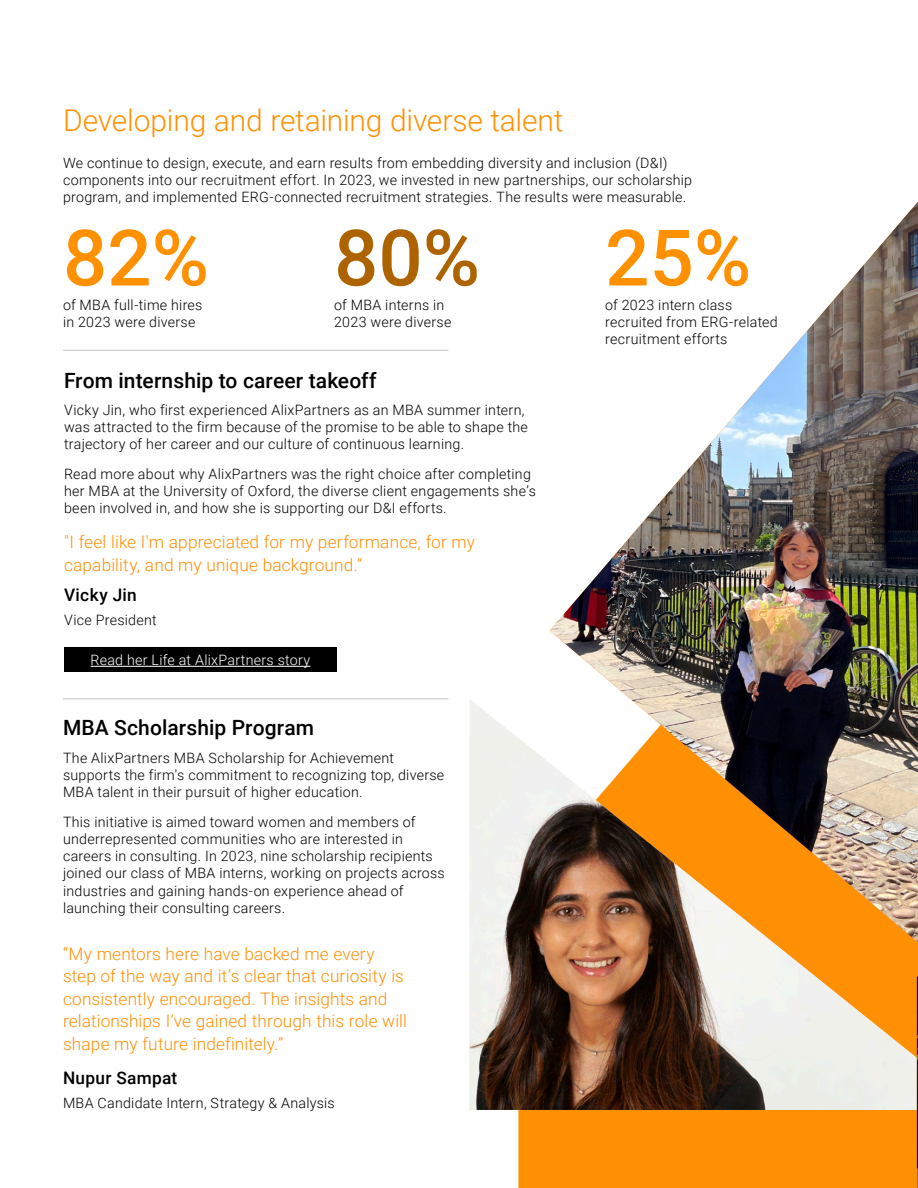
<style>
.page{position:relative;width:918px;height:1188px;background:#fff}
.page>*{position:absolute;margin:0;border:0;box-sizing:border-box;transform-origin:0 0}
.Bullet{font:500 78px "Roboto";color:#ff9100}
.Bullet-2{font:500 78px "Roboto";color:#ad6300}
.t1{font:300 30px "Roboto";letter-spacing:-.01em;color:#ff9100}
.t2{font:500 21px "Roboto";letter-spacing:.005em;color:#000}
.Body{font:300 17.25px/22.5px "Roboto";letter-spacing:.01em;color:#ff8f03}
.Body-2{font:500 17.25px "Roboto";letter-spacing:.02em;color:#000}
.Body-3{font:300 14.25px/17.1px "Roboto";letter-spacing:.02em;color:#000}
.Body-4{font:300 14.25px "Roboto";letter-spacing:.02em;color:#fff}
</style>
<div class="page">
<svg style="left:518px;top:630px;width:43px;height:558px"></svg>
<div style="left:561px;top:1110px;width:356px;height:78px;background:#ff8f03"></div>
<img style="left:470px;top:736px;width:448px;height:374px">
<img style="left:550px;top:202px;width:368px;height:741px">
<div style="left:64px;top:648px;width:273px;height:24px;background:#000"></div>
<hr style="left:91px;top:666px;width:219px;height:1px;background:#fff">
<hr style="left:63px;top:698px;width:385px;height:1px;background:#c6c6c6">
<hr style="left:63px;top:350px;width:385px;height:1px;background:#c6c6c6">
<img style="left:917px;top:976px;width:1px;height:212px">
<p class="t1" style="left:63px;top:99px;width:502px">Developing and retaining diverse talent</p>
<p class="Body-3" style="left:63px;top:154px;width:631px">We continue to design, execute, and earn results from embedding diversity and inclusion (D&amp;I) components into our recruitment effort. In 2023, we invested in new partnerships, our scholarship program, and implemented ERG-connected recruitment strategies. The results were measurable.</p>
<p class="Bullet" style="left:63px;top:203px;width:147px">82%</p>
<p class="Body-3" style="left:63px;top:296px;width:141px">of MBA full-time hires in 2023 were diverse</p>
<p class="Bullet-2" style="left:334px;top:203px;width:147px">80%</p>
<p class="Body-3" style="left:334px;top:296px;width:119px">of MBA interns in<br>2023 were diverse</p>
<p class="t2" style="left:64px;top:366px;width:314px">From internship to career takeoff</p>
<p class="Body-3" style="left:64px;top:401px;width:465px">Vicky Jin, who first experienced AlixPartners as an MBA summer intern, was attracted to the firm because of the promise to be able to shape the trajectory of her career and our culture of continuous learning.</p>
<p class="Body-3" style="left:64px;top:465px;width:473px">Read more about why AlixPartners was the right choice after completing her MBA at the University of Oxford, the diverse client engagements she’s been involved in, and how she is supporting our D&amp;I efforts.</p>
<p class="Body" style="left:64px;top:530px;width:412px">"I feel like I'm appreciated for my performance, for my capability, and my unique background.”</p>
<p class="Body-2" style="left:64px;top:583px;width:74px">Vicky Jin</p>
<p class="Body-3" style="left:64px;top:610px;width:94px">Vice President</p>
<p class="Body-4" style="left:91px;top:650px;width:221px">Read her Life at AlixPartners story</p>
<p class="t2" style="left:63px;top:713px;width:253px">MBA Scholarship Program</p>
<p class="Body-3" style="left:63px;top:749px;width:383px">The AlixPartners MBA Scholarship for Achievement supports the firm's commitment to recognizing top, diverse<br>MBA talent in their pursuit of higher education.</p>
<p class="Body-3" style="left:63px;top:813px;width:383px">This initiative is aimed toward women and members of underrepresented communities who are interested in careers in consulting. In 2023, nine scholarship recipients joined our class of MBA interns, working on projects across industries and gaining hands-on experience ahead of launching their consulting careers.</p>
<p class="Body" style="left:63px;top:942px;width:346px">“My mentors here have backed me every step of the way and it’s clear that curiosity is consistently encouraged. The insights and relationships I’ve gained through this role will shape my future indefinitely.”</p>
<p class="Body-2" style="left:63px;top:1066px;width:116px">Nupur Sampat</p>
<p class="Body-3" style="left:63px;top:1094px;width:273px">MBA Candidate Intern, Strategy &amp; Analysis</p>
<p class="Bullet" style="left:605px;top:203px;width:147px">25%</p>
<p class="Body-3" style="left:605px;top:296px;width:174px">of 2023 intern class recruited from ERG-related recruitment efforts</p>
</div>
